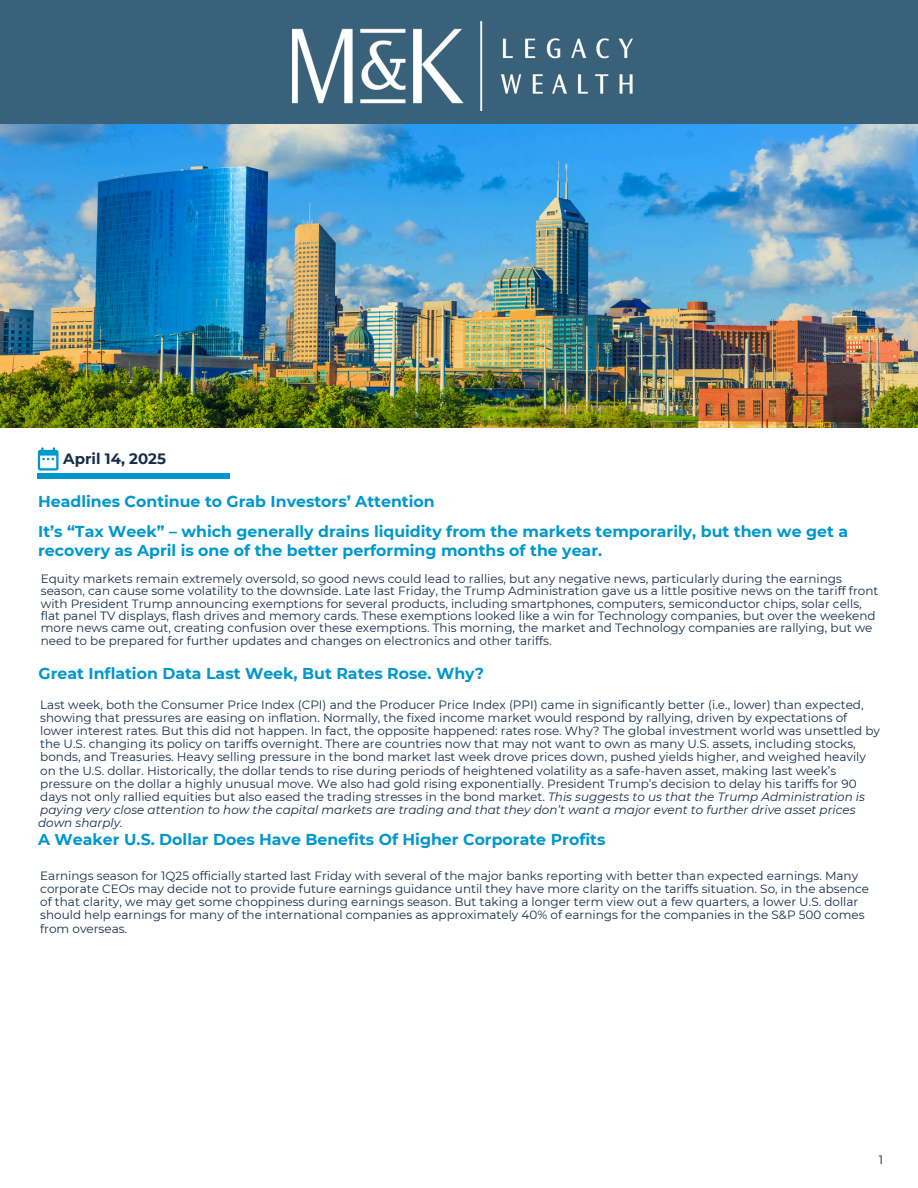
<style>
.page{position:relative;width:918px;height:1188px;background:#fff}
.page>*{position:absolute;margin:0;border:0;box-sizing:border-box;transform-origin:0 0}
.t1{font:700 15.75px/30.3px "Montserrat";color:#0097ce}
.t2{font:700 15px "Montserrat";color:#162d4a}
.t3{font:12px/12.3px "Montserrat";color:#152d4a}
.t4{font:italic 12px "Montserrat";color:#152d4a}
.t5{font:12px "Montserrat";color:#00182f}
.s1{font-style:italic}
</style>
<div class="page">
<svg style="left:38px;top:448px;width:21px;height:23px"></svg>
<hr style="left:38px;top:474px;width:192px;height:4px;background:#0097ce">
<div style="left:0;top:0;width:918px;height:332px;background:#3a617a"></div>
<img style="left:292px;top:22px;width:340px;height:89px">
<img style="left:0;top:125px;width:918px;height:303px">
<p class="t2" style="left:63px;top:449px;width:104px">April 14, 2025</p>
<p class="t1" style="left:38px;top:486px;width:811px">Headlines Continue to Grab Investors’ Attention<br>It’s “Tax Week” – which generally drains liquidity from the markets temporarily, but then we get a</p>
<p class="t1" style="left:38px;top:535px;width:566px">recovery as April is one of the better performing months of the year.</p>
<p class="t3" style="left:41px;top:572px;width:839px">Equity markets remain extremely oversold, so good news could lead to rallies, but any negative news, particularly during the earnings season, can cause some volatility to the downside. Late last Friday, the Trump Administration gave us a little positive news on the tariff front with President Trump announcing exemptions for several products, including smartphones, computers, semiconductor chips, solar cells, flat panel TV displays, flash drives and memory cards. These exemptions looked like a win for Technology companies, but over the weekend more news came out, creating confusion over these exemptions. This morning, the market and Technology companies are rallying, but we need to be prepared for further updates and changes on electronics and other tariffs.</p>
<p class="t1" style="left:39px;top:658px;width:447px">Great Inflation Data Last Week, But Rates Rose. Why?</p>
<p class="t3" style="left:40px;top:698px;width:825px">Last week, both the Consumer Price Index (CPI) and the Producer Price Index (PPI) came in significantly better (i.e., lower) than expected,</p>
<p class="t3" style="left:40px;top:711px;width:809px">showing that pressures are easing on inflation. Normally, the fixed income market would respond by rallying, driven by expectations of</p>
<p class="t3" style="left:40px;top:725px;width:841px">lower interest rates. But this did not happen. In fact, the opposite happened: rates rose. Why? The global investment world was unsettled by</p>
<p class="t3" style="left:40px;top:738px;width:817px">the U.S. changing its policy on tariffs overnight. There are countries now that may not want to own as many U.S. assets, including stocks,</p>
<p class="t3" style="left:40px;top:751px;width:827px">bonds, and Treasuries. Heavy selling pressure in the bond market last week drove prices down, pushed yields higher, and weighed heavily</p>
<p class="t3" style="left:40px;top:764px;width:798px">on the U.S. dollar. Historically, the dollar tends to rise during periods of heightened volatility as a safe-haven asset, making last week’s</p>
<p class="t3" style="left:40px;top:777px;width:818px">pressure on the dollar a highly unusual move. We also had gold rising exponentially. President Trump’s decision to delay his tariffs for 90</p>
<h1 class="t3" style="left:40px;top:791px;width:826px">days not only rallied equities but also eased the trading stresses in the bond market. <span class="s1">This suggests to us that the Trump Administration is</span></h1>
<p class="t4" style="left:40px;top:803px;width:817px">paying very close attention to how the capital markets are trading and that they don’t want a major event to further drive asset prices</p>
<p class="t4" style="left:38px;top:816px;width:86px">down sharply.</p>
<p class="t1" style="left:38px;top:825px;width:569px">A Weaker U.S. Dollar Does Have Benefits Of Higher Corporate Profits</p>
<p class="t3" style="left:40px;top:869px;width:819px">Earnings season for 1Q25 officially started last Friday with several of the major banks reporting with better than expected earnings. Many</p>
<p class="t3" style="left:40px;top:883px;width:830px">corporate CEOs may decide not to provide future earnings guidance until they have more clarity on the tariffs situation. So, in the absence</p>
<p class="t3" style="left:40px;top:896px;width:820px">of that clarity, we may get some choppiness during earnings season. But taking a longer term view out a few quarters, a lower U.S. dollar</p>
<p class="t3" style="left:40px;top:909px;width:826px">should help earnings for many of the international companies as approximately 40% of earnings for the companies in the S&amp;P 500 comes</p>
<p class="t3" style="left:40px;top:922px;width:88px">from overseas.</p>
<p class="t5" style="left:879px;top:1153px;width:6px">1</p>
</div>
